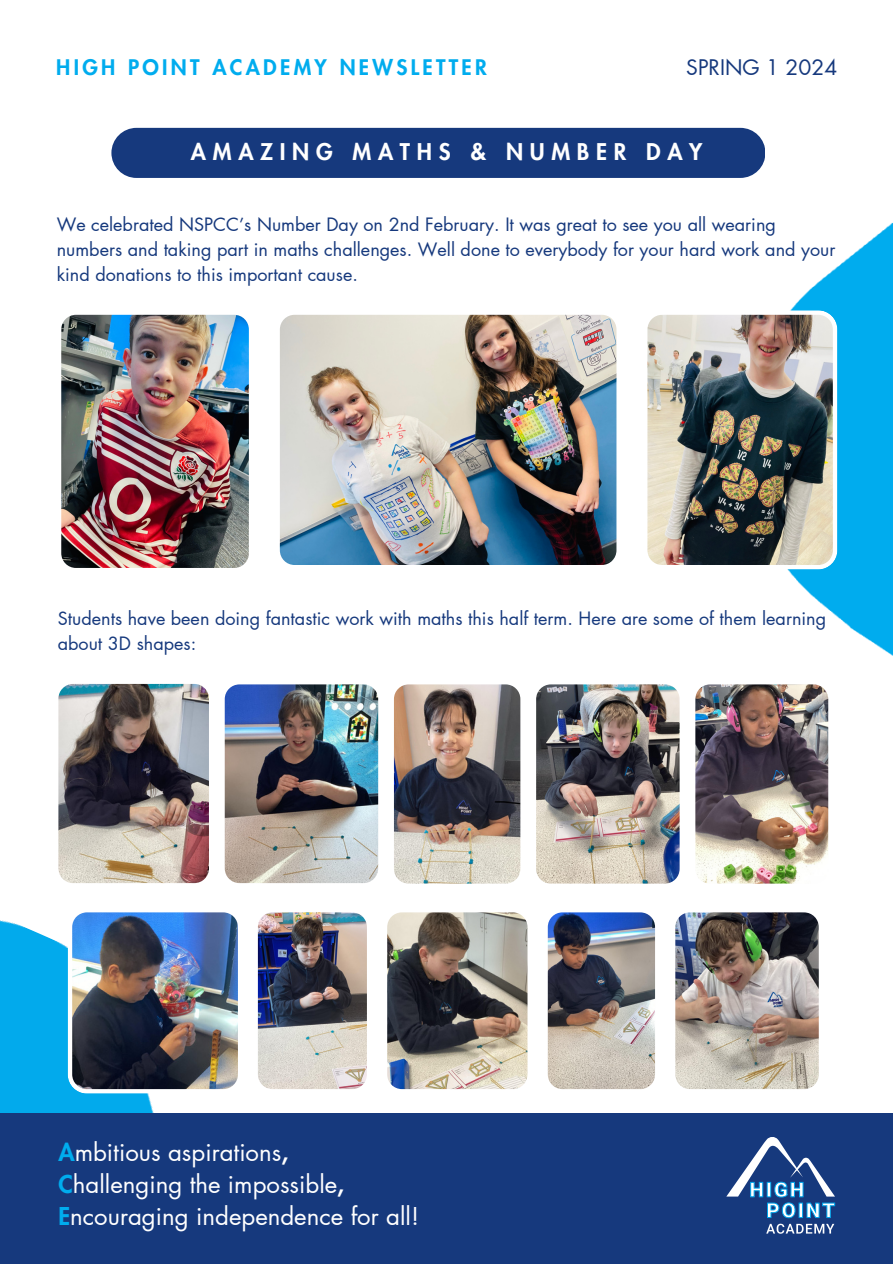
<style>
.page{position:relative;width:893px;height:1264px;background:#fff}
.page>*{position:absolute;margin:0;border:0;box-sizing:border-box;transform-origin:0 0}
.t1{font:24px/31.5px "Futura LT Pro";color:#fff}
.t2{font:800 22.5px "Futura LT Pro";letter-spacing:.295em;color:#fff}
.t3{font:800 21px "Futura LT Pro";letter-spacing:.16em;color:#00acee}
.t4{font:21px "Futura LT Pro";color:#16397d}
.t5{font:18px/24.8px "Futura LT Pro";color:#16397d}
.s1{font-weight:800;color:#00acee}
.s2{font-weight:800}
</style>
<div class="page">
<img style="left:745px;top:128px;width:147px;height:528px">
<img style="left:0;top:920px;width:154px;height:193px">
<div style="left:0;top:1113px;width:892px;height:150px;background:#16397d"></div>
<svg style="left:726px;top:1137px;width:108px;height:80px"></svg>
<svg style="left:766px;top:1223px;width:68px;height:10px"></svg>
<div style="left:111px;top:128px;width:654px;height:50px;background:#16397d;border-radius:25px"></div>
<img style="left:61px;top:314px;width:188px;height:254px">
<img style="left:279px;top:314px;width:338px;height:251px">
<img style="left:647px;top:310px;width:190px;height:259px">
<img style="left:58px;top:683px;width:151px;height:201px">
<img style="left:224px;top:684px;width:155px;height:200px">
<img style="left:393px;top:684px;width:128px;height:200px">
<img style="left:695px;top:684px;width:134px;height:200px">
<img style="left:536px;top:684px;width:144px;height:200px">
<img style="left:68px;top:912px;width:170px;height:181px">
<img style="left:675px;top:912px;width:144px;height:178px">
<img style="left:387px;top:912px;width:141px;height:178px">
<img style="left:257px;top:912px;width:110px;height:177px">
<img style="left:547px;top:912px;width:109px;height:178px">
<p class="t3" style="left:56px;top:57px;width:432px">HIGH POINT ACADEMY NEWSLETTER</p>
<p class="t4" style="left:686px;top:57px;width:152px">SPRING 1 2024</p>
<p class="t2" style="left:191px;top:141px;width:513px">AMAZING MATHS &amp; NUMBER DAY</p>
<p class="t5" style="left:57px;top:213px;width:780px">We celebrated NSPCC’s Number Day on 2nd February. It was great to see you all wearing numbers and taking part in maths challenges. Well done to everybody for your hard work and your kind donations to this important cause.</p>
<p class="t5" style="left:58px;top:607px;width:769px">Students have been doing fantastic work with maths this half term. Here are some of them learning about 3D shapes:</p>
<h3 class="t1" style="left:58px;top:1137px;width:362px"><span class="s1">A</span>mbitious aspirations<span class="s2">,<br></span><span class="s1">C</span>hallenging the impossible<span class="s2">,<br></span><span class="s1">E</span>ncouraging independence for all!</h3>
</div>
